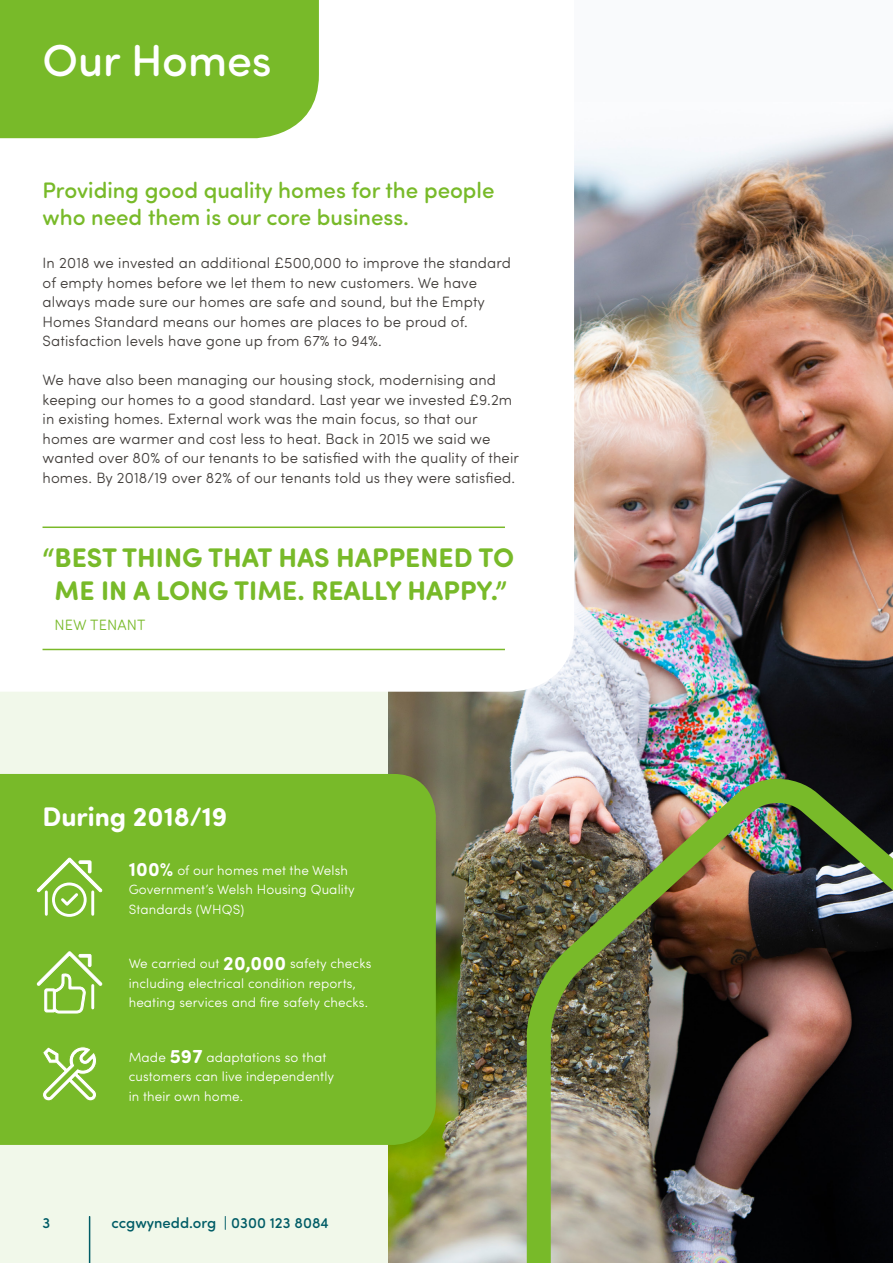
<style>
.page{position:relative;width:893px;height:1263px;background:#f1f8ea}
.page>*{position:absolute;margin:0;border:0;box-sizing:border-box;transform-origin:0 0}
.t1{font:500 45px "Sofia Pro Soft";color:#fff}
.t2{font:700 27px/33px "Sofia Pro Soft";color:#78ba29;text-align:center}
.t3{font:700 27px "Sofia Pro Soft";color:#fff}
.t4{font:500 22.5px/27px "Sofia Pro Soft";color:#78ba29}
.t5{font:300 15px/19.5px "Sofia Pro Soft";letter-spacing:.01em;color:#413d3a}
.t6{font:500 15px "Sofia Pro Soft";color:#005c66}
.t7{font:300 15px "Sofia Pro Soft";letter-spacing:.01em;color:#78ba29}
.t8{font:300 13.5px/19.5px "Sofia Pro Soft";letter-spacing:.01em;color:#fff}
.s1{font-weight:700;font-size:19.5px}
</style>
<div class="page">
<div style="left:388px;top:0;width:505px;height:1263px;background:#f9fafc"></div>
<img style="left:388px;top:124px;width:505px;height:1139px">
<div style="left:0;top:0;width:574px;height:692px;background:#fff"></div>
<div style="left:0;top:774px;width:436px;height:371px;background:#78ba29"></div>
<div style="left:0;top:0;width:319px;height:138px;background:#78ba29"></div>
<hr style="left:43px;top:526px;width:462px;height:2px;background:#7ab929">
<hr style="left:43px;top:649px;width:462px;height:1px;background:#7ab929">
<img style="left:515px;top:753px;width:378px;height:510px">
<div style="left:52px;top:882px;width:35px;height:35px;border:3px solid #fff;border-radius:50%"></div>
<hr style="left:45px;top:892px;width:3px;height:22px;background:#fff">
<hr style="left:91px;top:892px;width:3px;height:22px;background:#fff">
<svg style="left:36px;top:857px;width:67px;height:51px;background:#96c959"></svg>
<svg style="left:36px;top:950px;width:67px;height:64px;background:#95c958"></svg>
<svg style="left:42px;top:1046px;width:55px;height:55px;background:#a0ce68"></svg>
<hr style="left:89px;top:1217px;width:1px;height:46px;background:#005c66">
<h1 class="t1" style="left:43px;top:28px;width:231px">Our Homes</h1>
<h3 class="t4" style="left:43px;top:175px;width:453px">Providing good quality homes for the people who need them is our core business.</h3>
<p class="t5" style="left:43px;top:252px;width:470px">In 2018 we invested an additional £500,000 to improve the standard of empty homes before we let them to new customers. We have always made sure our homes are safe and sound, but the Empty Homes Standard means our homes are places to be proud of.<br>Satisfaction levels have gone up from 67% to 94%.</p>
<p class="t5" style="left:43px;top:369px;width:478px">We have also been managing our housing stock, modernising and keeping our homes to a good standard. Last year we invested £9.2m in existing homes. External work was the main focus, so that our homes are warmer and cost less to heat. Back in 2015 we said we wanted over 80% of our tenants to be satisfied with the quality of their homes. By 2018/19 over 82% of our tenants told us they were satisfied.</p>
<h2 class="t2" style="left:43px;top:539px;width:473px">“BEST THING THAT HAS HAPPENED TO<br>ME IN A LONG TIME. REALLY HAPPY.”</h2>
<p class="t7" style="left:55px;top:614px;width:92px">NEW TENANT</p>
<h2 class="t3" style="left:43px;top:797px;width:186px">During 2018/19</h2>
<p class="t8" style="left:129px;top:859px;width:228px"><span class="s1">100%</span> of our homes met the Welsh<br>Government’s Welsh Housing Quality<br>Standards (WHQS)</p>
<p class="t8" style="left:129px;top:953px;width:244px">We carried out <span class="s1">20,000</span> safety checks including electrical condition reports, heating services and fire safety checks.</p>
<p class="t8" style="left:129px;top:1047px;width:207px">Made <span class="s1">597</span> adaptations so that customers can live independently in their own home.</p>
<p class="t6" style="left:43px;top:1212px;width:9px">3</p>
<p class="t6" style="left:112px;top:1212px;width:219px">ccgwynedd.org | 0300 123 8084</p>
</div>
